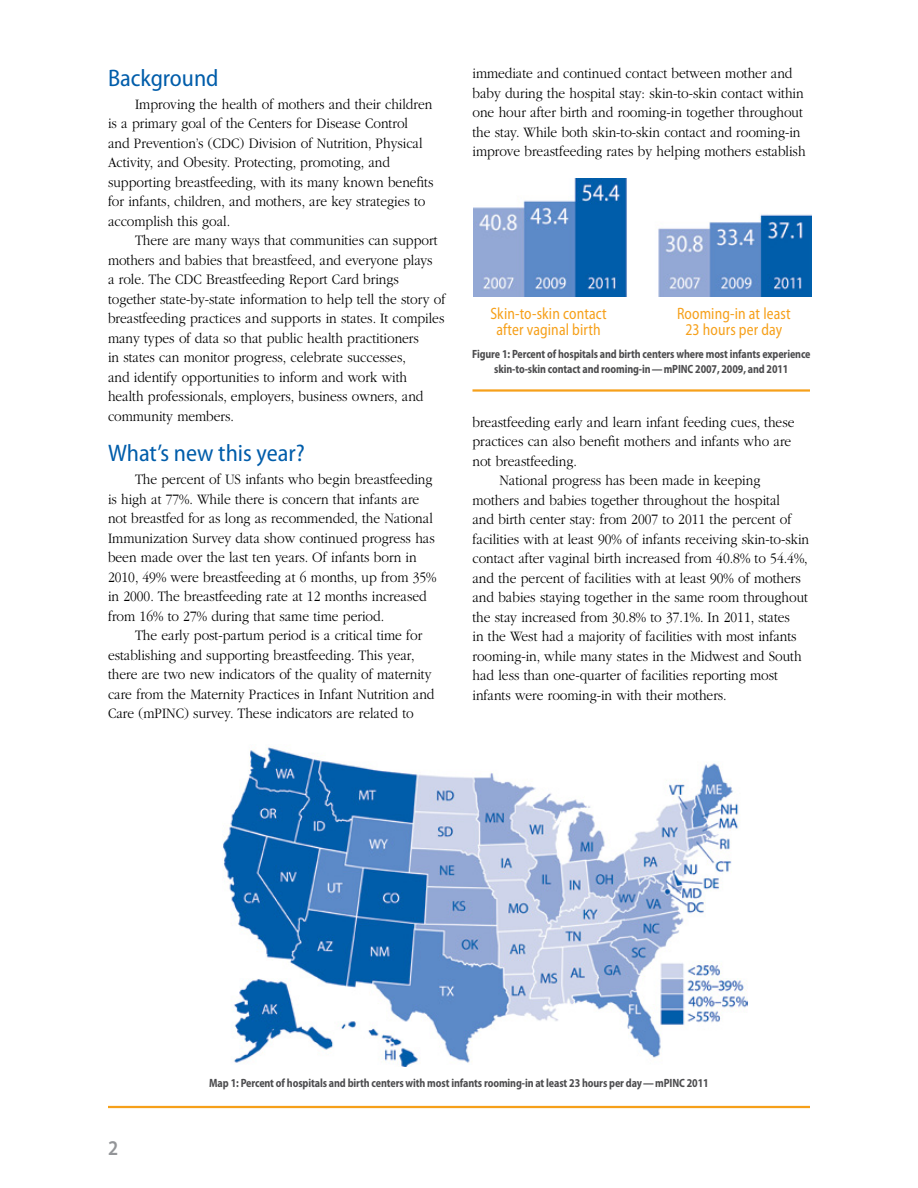
<style>
.page{position:relative;width:918px;height:1188px;background:#fff}
.page>*{position:absolute;margin:0;border:0;box-sizing:border-box;transform-origin:0 0}
.t1{font:semi-condensed 24px "Myriad Pro";color:#005daa}
.t2{font:600 21px "Myriad Pro";color:#939598;scale:.9 1}
.t3{font:semi-condensed 16.5px/15.8px "Myriad Pro";letter-spacing:.01em;color:#f6a01a;text-align:center;scale:.9 1}
.t4{font:300 15px/19.5px "ITC Garamond Std";color:#000;scale:.9 1}
.t5{font:700 semi-condensed 12px/15px "Myriad Pro";letter-spacing:-.01em;color:#4d4d4f;text-align:center;scale:.9 1}
</style>
<div class="page">
<img style="left:223px;top:746px;width:524px;height:320px">
<img style="left:474px;top:179px;width:337px;height:118px">
<hr style="left:108px;top:1106px;width:702px;height:2px;background:#f6a01a">
<hr style="left:472px;top:389px;width:338px;height:3px;background:#f6a01a">
<h2 class="t1" style="left:108px;top:64px;width:112px">Background</h2>
<p class="t4" style="left:108px;top:94px;width:363px;text-indent:27px">Improving the health of mothers and their children is a primary goal of the Centers for Disease Control<br>and Prevention’s (CDC) Division of Nutrition, Physical Activity, and Obesity. Protecting, promoting, and supporting breastfeeding, with its many known benefits for infants, children, and mothers, are key strategies to accomplish this goal.</p>
<p class="t4" style="left:108px;top:231px;width:376px;text-indent:27px">There are many ways that communities can support mothers and babies that breastfeed, and everyone plays<br>a role. The CDC Breastfeeding Report Card brings together state-by-state information to help tell the story of breastfeeding practices and supports in states. It compiles many types of data so that public health practitioners<br>in states can monitor progress, celebrate successes,<br>and identify opportunities to inform and work with health professionals, employers, business owners, and community members.</p>
<h2 class="t1" style="left:108px;top:440px;width:198px">What’s new this year?</h2>
<p class="t4" style="left:108px;top:470px;width:367px;text-indent:27px">The percent of US infants who begin breastfeeding is high at 77%. While there is concern that infants are not breastfed for as long as recommended, the National Immunization Survey data show continued progress has been made over the last ten years. Of infants born in 2010, 49% were breastfeeding at 6 months, up from 35% in 2000. The breastfeeding rate at 12 months increased from 16% to 27% during that same time period.</p>
<p class="t4" style="left:108px;top:626px;width:364px;text-indent:27px">The early post-partum period is a critical time for establishing and supporting breastfeeding. This year, there are two new indicators of the quality of maternity care from the Maternity Practices in Infant Nutrition and Care (mPINC) survey. These indicators are related to</p>
<p class="t4" style="left:472px;top:64px;width:372px">immediate and continued contact between mother and baby during the hospital stay: skin-to-skin contact within one hour after birth and rooming-in together throughout the stay. While both skin-to-skin contact and rooming-in improve breastfeeding rates by helping mothers establish</p>
<p class="t3" style="left:490px;top:306px;width:131px">Skin-to-skin contact after vaginal birth</p>
<p class="t3" style="left:677px;top:306px;width:128px">Rooming-in at least<br>23 hours per day</p>
<p class="t5" style="left:472px;top:346px;width:378px">Figure 1: Percent of hospitals and birth centers where most infants experience skin-to-skin contact and rooming-in—mPINC 2007, 2009, and 2011</p>
<p class="t4" style="left:472px;top:413px;width:359px">breastfeeding early and learn infant feeding cues, these practices can also benefit mothers and infants who are not breastfeeding.</p>
<p class="t4" style="left:472px;top:471px;width:376px;text-indent:27px">National progress has been made in keeping mothers and babies together throughout the hospital<br>and birth center stay: from 2007 to 2011 the percent of facilities with at least 90% of infants receiving skin-to-skin contact after vaginal birth increased from 40.8% to 54.4%, and the percent of facilities with at least 90% of mothers and babies staying together in the same room throughout the stay increased from 30.8% to 37.1%. In 2011, states<br>in the West had a majority of facilities with most infants rooming-in, while many states in the Midwest and South had less than one-quarter of facilities reporting most infants were rooming-in with their mothers.</p>
<h2 class="t2" style="left:108px;top:1135px;width:13px">2</h2>
<p class="t5" style="left:209px;top:1076px;width:556px">Map 1: Percent of hospitals and birth centers with most infants rooming-in at least 23 hours per day—mPINC 2011</p>
</div>
